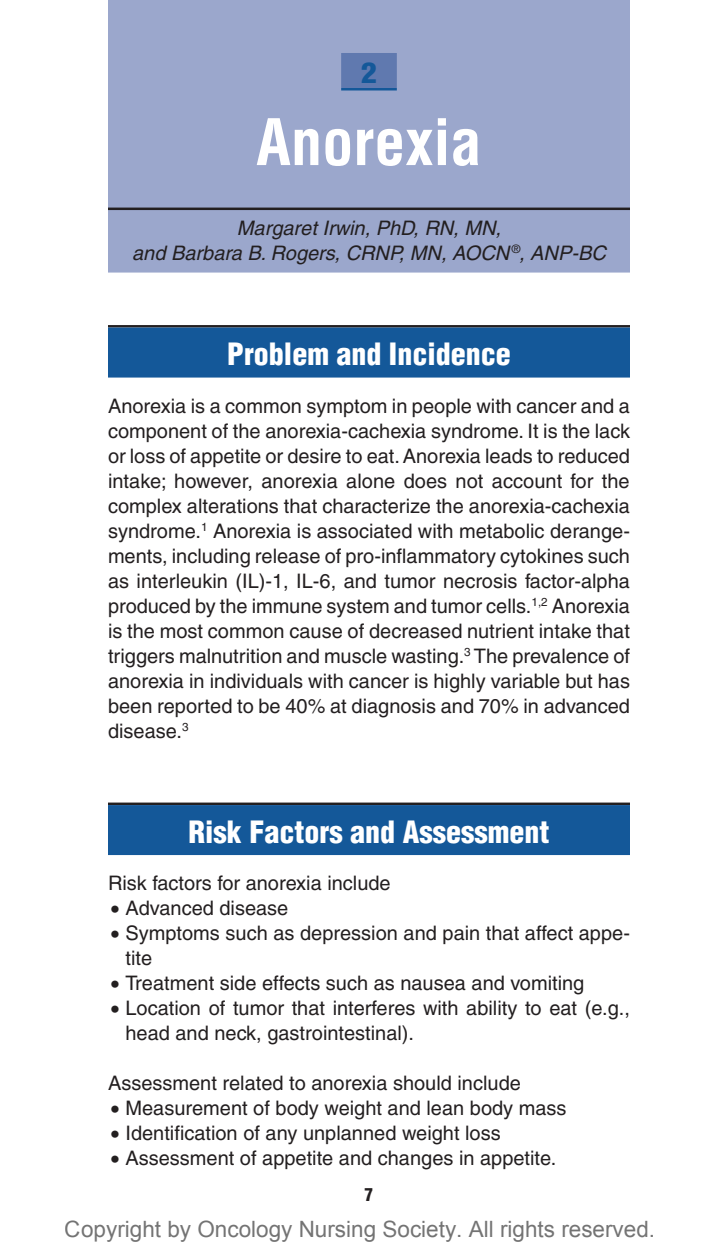
<style>
.page{position:relative;width:720px;height:1260px;background:#fff}
.page>*{position:absolute;margin:0;border:0;box-sizing:border-box;transform-origin:0 0}
.t1{font:700 condensed 62.5px "Helvetica";color:#fff}
.t2{font:900 condensed 30px "Helvetica";color:#fff}
.chptnum{font:900 condensed 27.5px "Helvetica";color:#145899;scale:1.14 1}
.t3{font:22.5px "Arial";color:rgb(0 0 0/.55)}
.t4{font:20px/25px "Helvetica";color:#231f20}
.authors{font:italic 20px/25px "Helvetica";color:#231f20;text-align:center}
.Runninghead{font:900 condensed 17.5px "Helvetica";color:#231f20}
</style>
<div class="page">
<div style="left:108px;top:0;width:522px;height:273px;background:#9ba7cc"></div>
<hr style="left:108px;top:208px;width:522px;height:2px;background:#231f20">
<hr style="left:108px;top:325px;width:522px;height:3px;background:#231f20">
<div style="left:108px;top:328px;width:522px;height:50px;background:#145899"></div>
<hr style="left:108px;top:803px;width:522px;height:2px;background:#231f20">
<div style="left:108px;top:805px;width:522px;height:50px;background:#145899"></div>
<hr style="left:341px;top:88px;width:56px;height:2px;background:#145899">
<div style="left:341px;top:53px;width:56px;height:35px;background:#6079af"></div>
<p class="chptnum" style="left:361px;top:55px;width:15px">2</p>
<p class="t1" style="left:256px;top:103px;width:227px">Anorexia</p>
<p class="authors" style="left:132px;top:216px;width:475px">Margaret Irwin, PhD, RN, MN,<br>and Barbara B. Rogers, CRNP, MN, AOCN <sup>®</sup>, ANP-BC</p>
<p class="t2" style="left:227px;top:335px;width:285px">Problem and Incidence</p>
<p class="t4" style="left:108px;top:393px;width:524px;text-align:justify">Anorexia is a common symptom in people with cancer and a component of the anorexia-cachexia syndrome. It is the lack or loss of appetite or desire to eat. Anorexia leads to reduced intake; however, anorexia alone does not account for the complex alterations that characterize the anorexia-cachexia syndrome.<sup>1</sup> Anorexia is associated with metabolic derange&shy;ments, including release of pro-inflammatory cytokines such as interleukin (IL)-1, IL-6, and tumor necrosis factor-alpha produced by the immune system and tumor cells.<sup>1,2</sup> Anorexia is the most common cause of decreased nutrient intake that triggers malnutrition and muscle wasting.<sup>3</sup> The prevalence of anorexia in individuals with cancer is highly variable but has been reported to be 40% at diagnosis and 70% in advanced disease.<sup>3</sup></p>
<p class="t2" style="left:189px;top:813px;width:362px">Risk Factors and Assessment</p>
<p class="t4" style="left:108px;top:871px;width:284px">Risk factors for anorexia include</p>
<p class="t4" style="left:111px;top:896px;width:179px">• Advanced disease</p>
<p class="t4" style="left:126px;top:921px;width:506px;text-indent:-15px">• Symptoms such as depression and pain that affect appe&shy;tite</p>
<p class="t4" style="left:111px;top:971px;width:475px">• Treatment side effects such as nausea and vomiting</p>
<p class="t4" style="left:126px;top:996px;width:506px;text-indent:-15px">• Location of tumor that interferes with ability to eat (e.g., head and neck, gastrointestinal).</p>
<p class="t4" style="left:108px;top:1071px;width:414px">Assessment related to anorexia should include</p>
<p class="t4" style="left:111px;top:1096px;width:458px">• Measurement of body weight and lean body mass</p>
<p class="t4" style="left:111px;top:1121px;width:392px">• Identification of any unplanned weight loss</p>
<p class="t4" style="left:111px;top:1146px;width:448px">• Assessment of appetite and changes in appetite.</p>
<p class="Runninghead" style="left:365px;top:1184px;width:10px">7</p>
<p class="t3" style="left:65px;top:1215px;width:592px">Copyright by Oncology Nursing Society. All rights reserved.</p>
</div>
